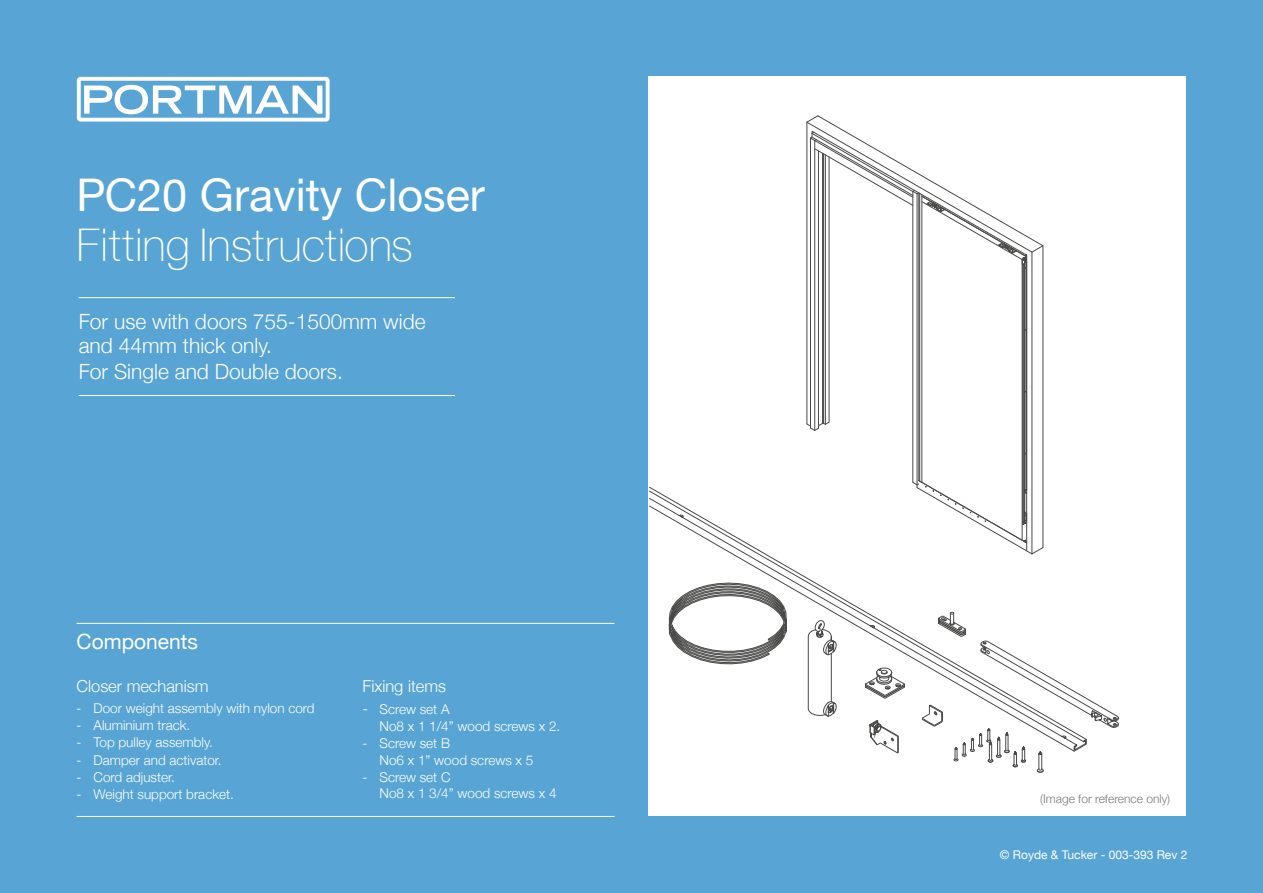
<style>
.page{position:relative;width:1263px;height:893px;background:#58a5d5}
.page>*{position:absolute;margin:0;border:0;box-sizing:border-box;transform-origin:0 0}
.t1{font:100 45px/50.2px "Helvetica Neue";color:#fff}
.t2{font:300 21px/24px "Helvetica Neue";color:#fff}
.t3{font:21px "Helvetica Neue";color:#fff}
.t4{font:300 16.5px "Helvetica Neue";color:#fff}
.t5{font:300 13.5px/16.5px "Helvetica Neue";color:#fff}
.t6{font:12px "Helvetica Neue";color:#fff}
.t7{font:300 12px "Helvetica Neue";color:#76787b}
.s1{font-weight:400}
.s2{font-size:15px}
</style>
<div class="page">
<div style="left:648px;top:77px;width:538px;height:739px;background:#fff"></div>
<svg style="left:84px;top:85px;width:238px;height:29px"></svg>
<div style="left:77px;top:77px;width:253px;height:45px;border:4px solid #fff;border-radius:2px"></div>
<hr style="left:79px;top:297px;width:376px;height:1px;background:#fff">
<hr style="left:77px;top:623px;width:537px;height:1px;background:#fff">
<hr style="left:77px;top:816px;width:537px;height:1px;background:#fff">
<hr style="left:79px;top:395px;width:376px;height:1px;background:#fff">
<hr style="left:917px;top:194px;width:1px;height:291px;background:#4a4a49">
<hr style="left:912px;top:191px;width:1px;height:291px;background:#4a4a49">
<hr style="left:918px;top:193px;width:1px;height:288px;background:#4a4a49">
<hr style="left:922px;top:195px;width:1px;height:287px;background:#4a4a49">
<hr style="left:919px;top:193px;width:1px;height:288px;background:#4a4a49">
<hr style="left:829px;top:157px;width:1px;height:265px;background:#4a4a49">
<hr style="left:825px;top:155px;width:1px;height:269px;background:#4a4a49">
<hr style="left:823px;top:154px;width:1px;height:270px;background:#4a4a49">
<hr style="left:1022px;top:260px;width:1px;height:280px;background:#4a4a49">
<hr style="left:822px;top:153px;width:1px;height:270px;background:#4a4a49">
<hr style="left:814px;top:141px;width:1px;height:289px;background:#4a4a49">
<hr style="left:810px;top:138px;width:1px;height:290px;background:#4a4a49">
<hr style="left:818px;top:151px;width:1px;height:277px;background:#4a4a49">
<hr style="left:807px;top:122px;width:1px;height:302px;background:#4a4a49">
<hr style="left:1032px;top:252px;width:1px;height:302px;background:#4a4a49">
<svg style="left:806px;top:422px;width:24px;height:9px"></svg>
<hr style="left:1043px;top:246px;width:1px;height:302px;background:#4a4a49">
<hr style="left:1023px;top:265px;width:1px;height:257px;background:#4a4a49">
<hr style="left:1024px;top:264px;width:1px;height:228px;background:#4a4a49">
<hr style="left:1026px;top:262px;width:1px;height:228px;background:#4a4a49">
<svg style="left:912px;top:480px;width:131px;height:6px"></svg>
<svg style="left:806px;top:115px;width:237px;height:154px"></svg>
<svg style="left:649px;top:486px;width:395px;height:233px"></svg>
<svg style="left:869px;top:720px;width:30px;height:34px"></svg>
<svg style="left:865px;top:665px;width:40px;height:34px"></svg>
<svg style="left:669px;top:582px;width:168px;height:137px"></svg>
<svg style="left:922px;top:611px;width:197px;height:162px"></svg>
<p class="t1" style="left:77px;top:168px;width:410px"><span class="s1">PC20 Gravity Closer<br></span>Fitting Instructions</p>
<p class="t2" style="left:79px;top:308px;width:348px">For use with doors 755-1500mm wide and 44mm thick only.</p>
<p class="t2" style="left:79px;top:358px;width:266px">For Single and Double doors.</p>
<p class="t3" style="left:77px;top:626px;width:123px">Components</p>
<p class="t4" style="left:77px;top:673px;width:134px">Closer mechanism</p>
<p class="t5" style="left:77px;top:699px;width:240px">- Door weight assembly with nylon cord</p>
<p class="t5" style="left:77px;top:716px;width:115px">- Aluminium track.</p>
<p class="t5" style="left:77px;top:733px;width:138px">- Top pulley assembly.</p>
<p class="t5" style="left:77px;top:751px;width:147px">- Damper and activator.</p>
<p class="t5" style="left:77px;top:768px;width:100px">- Cord adjuster.</p>
<p class="t5" style="left:77px;top:785px;width:159px">- Weight support bracket.</p>
<p class="t4" style="left:362px;top:673px;width:85px">Fixing items</p>
<p class="t5" style="left:379px;top:700px;width:182px;text-indent:-17px"><span class="s2">-</span> Screw set A<br>No8 x 1 1/4” wood screws x 2.</p>
<p class="t5" style="left:379px;top:734px;width:155px;text-indent:-17px">- Screw set B<br>No6 x 1” wood screws x 5</p>
<p class="t5" style="left:379px;top:768px;width:179px;text-indent:-17px">- Screw set C<br>No8 x 1 3/4” wood screws x 4</p>
<p class="t7" style="left:1040px;top:789px;width:131px">(Image for reference only)</p>
<p class="t6" style="left:1000px;top:846px;width:189px">© Royde &amp; Tucker - 003-393 Rev 2</p>
</div>
